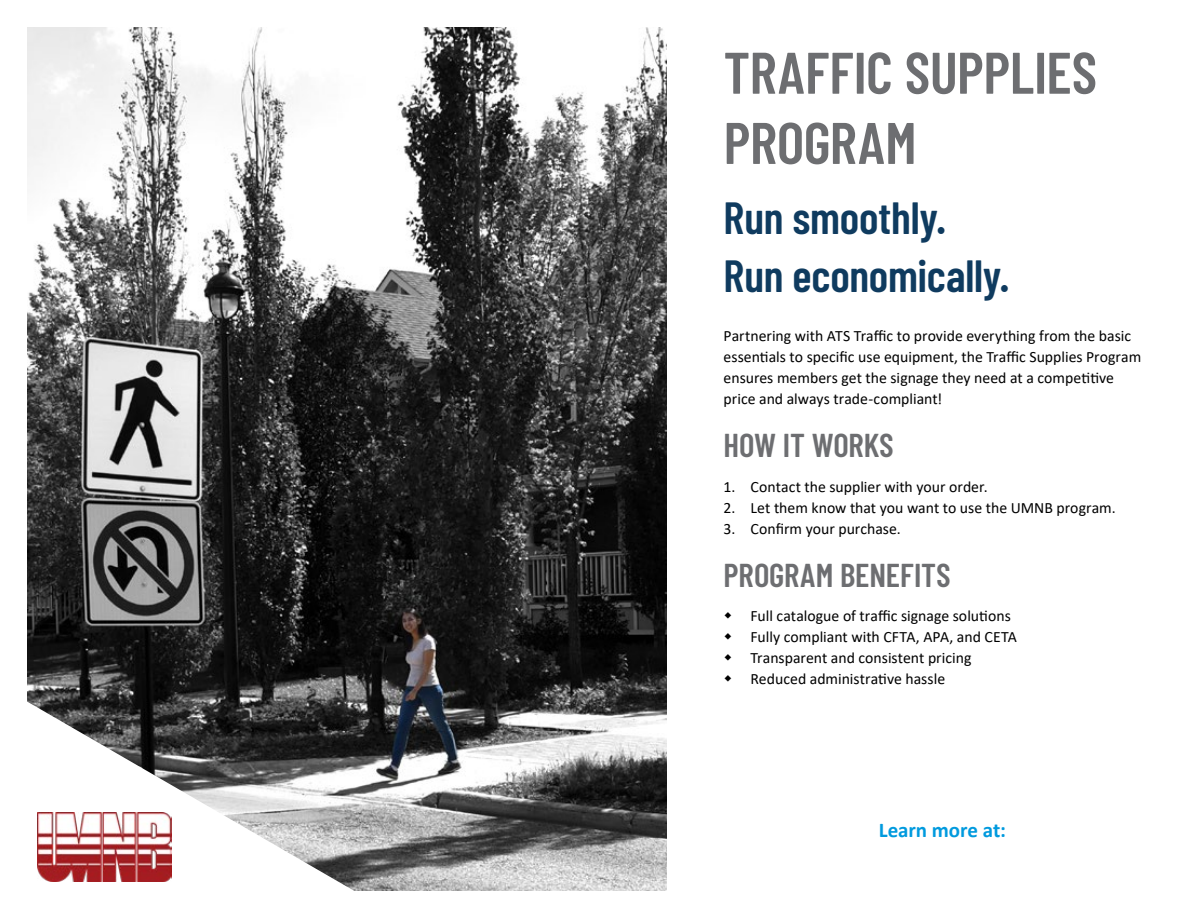
<style>
.page{position:relative;width:1188px;height:918px;background:#fff}
.page>*{position:absolute;margin:0;border:0;box-sizing:border-box;transform-origin:0 0}
.t1{font:600 58.5px/70.2px "Barlow Condensed";letter-spacing:-.005em;color:#6d6e71}
.t2{font:600 45px/57.8px "Barlow Condensed";letter-spacing:-.005em;color:#0f3b5f}
.t3{font:600 33px "Barlow Condensed";letter-spacing:-.005em;color:#6d6e71}
.t4{font:700 21px "Calibri";color:#009ade}
.t5{font:15.75px/21px "Calibri";color:#000}
</style>
<div class="page">
<img style="left:27px;top:27px;width:639px;height:864px">
<svg style="left:27px;top:701px;width:330px;height:190px"></svg>
<img style="left:37px;top:812px;width:134px;height:69px">
<h1 class="t1" style="left:724px;top:36px;width:375px">TRAFFIC SUPPLIES<br>PROGRAM</h1>
<h2 class="t2" style="left:724px;top:188px;width:288px">Run smoothly.<br>Run economically.</h2>
<p class="t5" style="left:724px;top:325px;width:419px">Partnering with ATS Traffic to provide everything from the basic essentials to specific use equipment, the Traffic Supplies Program ensures members get the signage they need at a competitive price and always trade-compliant!</p>
<h3 class="t3" style="left:724px;top:425px;width:172px">HOW IT WORKS</h3>
<p class="t5" style="left:724px;top:476px;width:266px">1. Contact the supplier with your order.</p>
<p class="t5" style="left:724px;top:497px;width:394px">2. Let them know that you want to use the UMNB program.</p>
<p class="t5" style="left:724px;top:518px;width:179px">3. Confirm your purchase.</p>
<h3 class="t3" style="left:724px;top:555px;width:229px">PROGRAM BENEFITS</h3>
<p class="t5" style="left:751px;top:605px;width:268px">Full catalogue of traffic signage solutions Fully compliant with CFTA, APA, and CETA Transparent and consistent pricing Reduced administrative hassle</p>
<h3 class="t4" style="left:879px;top:816px;width:129px">Learn more at:</h3>
</div>
